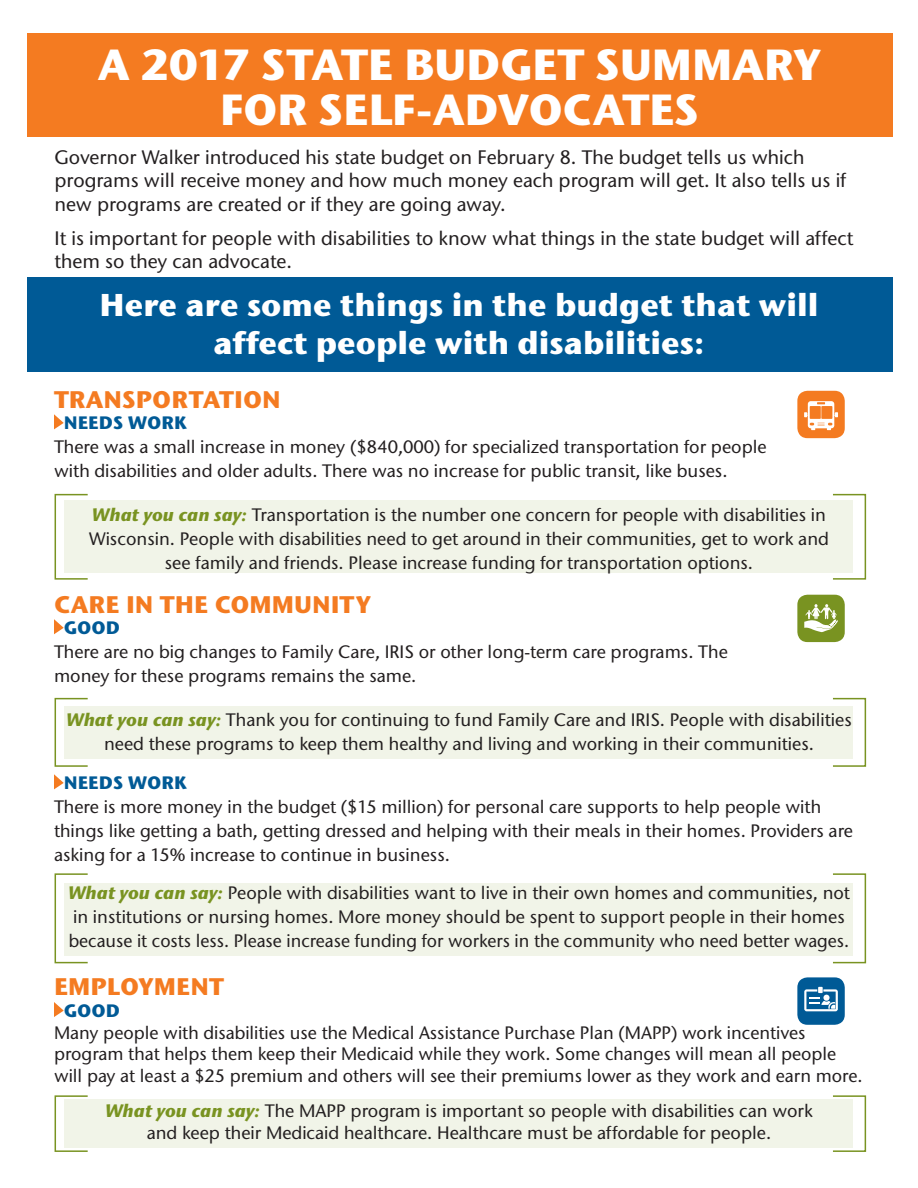
<style>
.page{position:relative;width:918px;height:1188px;background:#fff}
.page>*{position:absolute;margin:0;border:0;box-sizing:border-box;transform-origin:0 0}
.t1{font:700 43.5px/45px "Stone Sans ITC Std";letter-spacing:-.01em;color:#fff;text-align:center}
.t2{font:700 31.5px/37.8px "Stone Sans ITC Std";color:#fff;text-align:center}
.t3{font:700 24px "Stone Sans ITC Std";color:#f47b21}
.t4{font:500 19.5px/23.4px "Stone Sans ITC Std";color:#231f20}
.t5{font:500 18px/24px "Stone Sans ITC Std";color:#231f20}
.t6{font:700 18px "Stone Sans ITC Std";color:#005a96}
.s1{font-weight:700;font-style:italic;color:#799321}
</style>
<div class="page">
<div style="left:64px;top:706px;width:789px;height:52px;background:#f1f4e8"></div>
<div style="left:64px;top:883px;width:789px;height:72px;background:#f1f4e8"></div>
<div style="left:64px;top:1099px;width:789px;height:49px;background:#f1f4e8"></div>
<div style="left:27px;top:33px;width:865px;height:104px;background:#f47b21"></div>
<div style="left:64px;top:501px;width:789px;height:72px;background:#f1f4e8"></div>
<svg style="left:54px;top:414px;width:10px;height:15px"></svg>
<svg style="left:54px;top:619px;width:10px;height:15px"></svg>
<svg style="left:54px;top:774px;width:10px;height:15px"></svg>
<svg style="left:54px;top:1002px;width:10px;height:15px"></svg>
<div style="left:27px;top:278px;width:865px;height:94px;background:#005a96"></div>
<div style="left:797px;top:391px;width:48px;height:47px;background:#f47b21;border-radius:10px"></div>
<svg style="left:804px;top:401px;width:34px;height:29px"></svg>
<div style="left:797px;top:595px;width:48px;height:47px;background:#799321;border-radius:10px"></div>
<svg style="left:804px;top:604px;width:34px;height:28px"></svg>
<div style="left:797px;top:977px;width:48px;height:48px;background:#005a96;border-radius:10px"></div>
<svg style="left:804px;top:987px;width:34px;height:24px"></svg>
<div style="left:55px;top:494px;width:33px;height:86px;border:2px solid #799321"></div>
<div style="left:832px;top:494px;width:34px;height:86px;border:2px solid #799321"></div>
<div style="left:55px;top:698px;width:33px;height:69px;border:2px solid #799321"></div>
<div style="left:832px;top:698px;width:34px;height:69px;border:2px solid #799321"></div>
<div style="left:55px;top:873px;width:33px;height:90px;border:2px solid #799321"></div>
<div style="left:832px;top:873px;width:34px;height:90px;border:2px solid #799321"></div>
<div style="left:55px;top:1095px;width:33px;height:57px;border:2px solid #799321"></div>
<div style="left:832px;top:1095px;width:34px;height:57px;border:2px solid #799321"></div>
<h1 class="t1" style="left:98px;top:41px;width:725px">A 2017 STATE BUDGET SUMMARY<br>FOR SELF-ADVOCATES</h1>
<p class="t4" style="left:55px;top:145px;width:793px">Governor Walker introduced his state budget on February 8. The budget tells us which programs will receive money and how much money each program will get. It also tells us if new programs are created or if they are going away.</p>
<p class="t4" style="left:55px;top:226px;width:800px">It is important for people with disabilities to know what things in the state budget will affect them so they can advocate.</p>
<h2 class="t2" style="left:100px;top:285px;width:720px">Here are some things in the budget that will affect people with disabilities:</h2>
<h3 class="t3" style="left:54px;top:384px;width:228px">TRANSPORTATION</h3>
<p class="t6" style="left:64px;top:411px;width:125px">NEEDS WORK</p>
<p class="t5" style="left:54px;top:435px;width:714px">There was a small increase in money ($840,000) for specialized transportation for people with disabilities and older adults. There was no increase for public transit, like buses.</p>
<p class="t5" style="left:89px;top:502px;width:741px;text-align:center"><span class="s1">What you can say:</span> Transportation is the number one concern for people with disabilities in<br>Wisconsin. People with disabilities need to get around in their communities, get to work and see family and friends. Please increase funding for transportation options.</p>
<h3 class="t3" style="left:54px;top:589px;width:319px">CARE IN THE COMMUNITY</h3>
<p class="t6" style="left:64px;top:616px;width:58px">GOOD</p>
<p class="t5" style="left:54px;top:640px;width:675px">There are no big changes to Family Care, IRIS or other long-term care programs. The money for these programs remains the same.</p>
<p class="t5" style="left:66px;top:707px;width:787px;text-align:center"><span class="s1">What you can say:</span> Thank you for continuing to fund Family Care and IRIS. People with disabilities need these programs to keep them healthy and living and working in their communities.</p>
<p class="t6" style="left:64px;top:771px;width:125px">NEEDS WORK</p>
<p class="t5" style="left:54px;top:795px;width:801px">There is more money in the budget ($15 million) for personal care supports to help people with things like getting a bath, getting dressed and helping with their meals in their homes. Providers are asking for a 15% increase to continue in business.</p>
<p class="t5" style="left:68px;top:880px;width:783px"><span class="s1">What you can say:</span> People with disabilities want to live in their own homes and communities, not in institutions or nursing homes. More money should be spent to support people in their homes because it costs less. Please increase funding for workers in the community who need better wages.</p>
<h3 class="t3" style="left:54px;top:971px;width:171px">EMPLOYMENT</h3>
<p class="t6" style="left:64px;top:999px;width:58px">GOOD</p>
<p class="t5" style="left:54px;top:1021px;width:810px;line-height:21.6px">Many people with disabilities use the Medical Assistance Purchase Plan (MAPP) work incentives program that helps them keep their Medicaid while they work. Some changes will mean all people will pay at least a $25 premium and others will see their premiums lower as they work and earn more.</p>
<p class="t5" style="left:105px;top:1100px;width:709px;line-height:21.6px;text-align:center"><span class="s1">What you can say:</span> The MAPP program is important so people with disabilities can work and keep their Medicaid healthcare. Healthcare must be affordable for people.</p>
</div>
